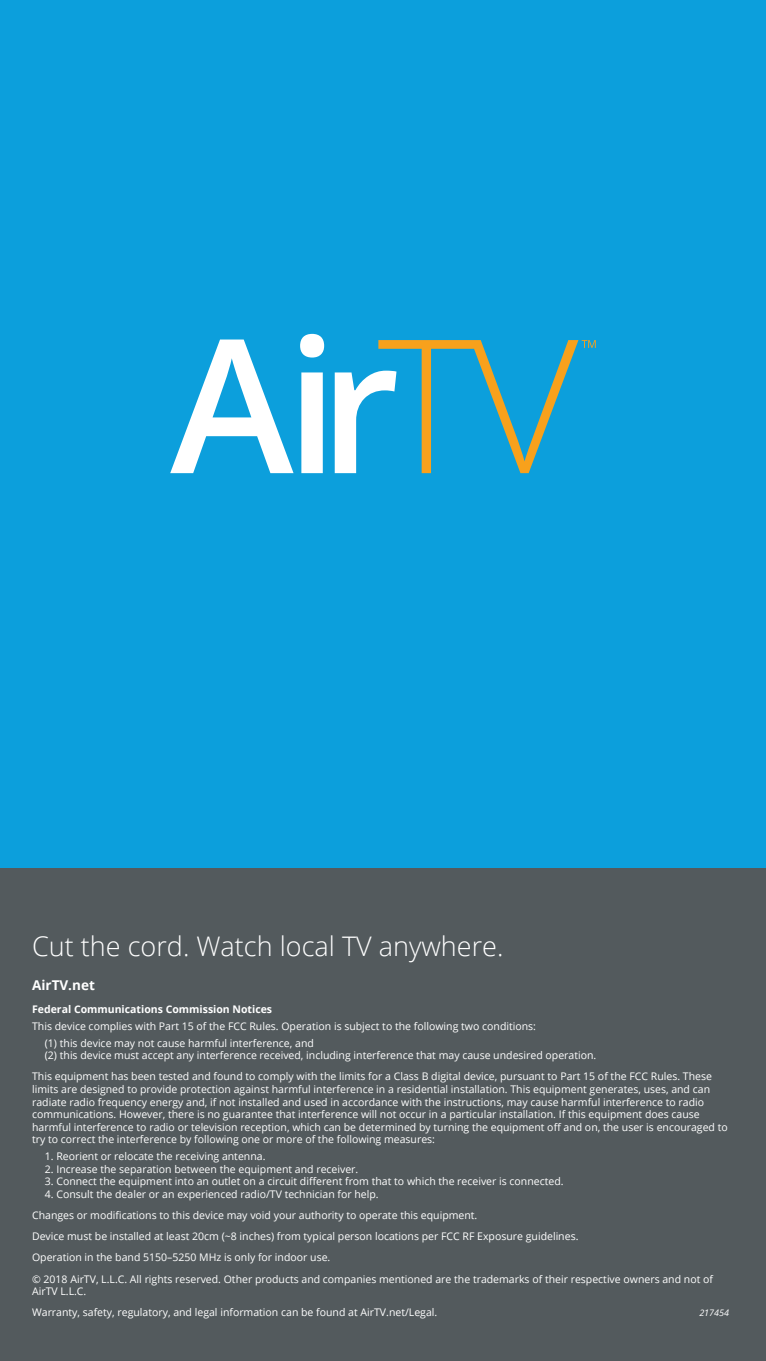
<style>
.page{position:relative;width:766px;height:1361px;background:#fff}
.page>*{position:absolute;margin:0;border:0;box-sizing:border-box;transform-origin:0 0}
.t1{font:300 27px "Open Sans";color:#fff}
.t2{font:700 13.5px "Open Sans";color:#fff}
.t3{font:10.5px/21.1px "Open Sans";color:#fff}
.t4{font:700 10.5px "Open Sans";color:#fff}
.t5{font:italic 9px "Open Sans";color:#fff}
</style>
<div class="page">
<div style="left:0;top:816px;width:765px;height:545px;background:#535a5d"></div>
<div style="left:0;top:0;width:765px;height:867px;background:#0c9fdc"></div>
<svg style="left:170px;top:339px;width:123px;height:134px"></svg>
<svg style="left:300px;top:334px;width:24px;height:139px"></svg>
<svg style="left:334px;top:340px;width:261px;height:133px"></svg>
<h1 class="t1" style="left:32px;top:928px;width:473px">Cut the cord. Watch local TV anywhere.</h1>
<p class="t2" style="left:32px;top:975px;width:64px">AirTV.net</p>
<p class="t4" style="left:32px;top:1001px;width:241px">Federal Communications Commission Notices</p>
<p class="t3" style="left:45px;top:1017px;width:492px;line-height:16.8px;text-indent:-13px">This device complies with Part 15 of the FCC Rules. Operation is subject to the following two conditions: (1) this device may not cause harmful interference, and</p>
<p class="t3" style="left:32px;top:1044px;width:681px;text-indent:13px">(2) this device must accept any interference received, including interference that may cause undesired operation.<br>This equipment has been tested and found to comply with the limits for a Class B digital device, pursuant to Part 15 of the FCC Rules. These</p>
<p class="t3" style="left:32px;top:1082px;width:697px;line-height:12.6px">limits are designed to provide protection against harmful interference in a residential installation. This equipment generates, uses, and can radiate radio frequency energy and, if not installed and used in accordance with the instructions, may cause harmful interference to radio communications. However, there is no guarantee that interference will not occur in a particular installation. If this equipment does cause harmful interference to radio or television reception, which can be determined by turning the equipment off and on, the user is encouraged to try to correct the interference by following one or more of the following measures:</p>
<p class="t3" style="left:45px;top:1145px;width:222px">1. Reorient or relocate the receiving antenna.</p>
<p class="t3" style="left:45px;top:1158px;width:315px">2. Increase the separation between the equipment and receiver.</p>
<p class="t3" style="left:45px;top:1171px;width:520px">3. Connect the equipment into an outlet on a circuit different from that to which the receiver is connected.</p>
<p class="t3" style="left:32px;top:1183px;width:682px;text-indent:13px">4. Consult the dealer or an experienced radio/TV technician for help.<br>Changes or modifications to this device may void your authority to operate this equipment.<br>Device must be installed at least 20cm (~8 inches) from typical person locations per FCC RF Exposure guidelines.<br>Operation in the band 5150–5250 MHz is only for indoor use.<br>© 2018 AirTV, L.L.C. All rights reserved. Other products and companies mentioned are the trademarks of their respective owners and not of</p>
<p class="t3" style="left:32px;top:1280px;width:406px">AirTV L.L.C.<br>Warranty, safety, regulatory, and legal information can be found at AirTV.net/Legal.</p>
<p class="t5" style="left:699px;top:1306px;width:31px">217454</p>
</div>
